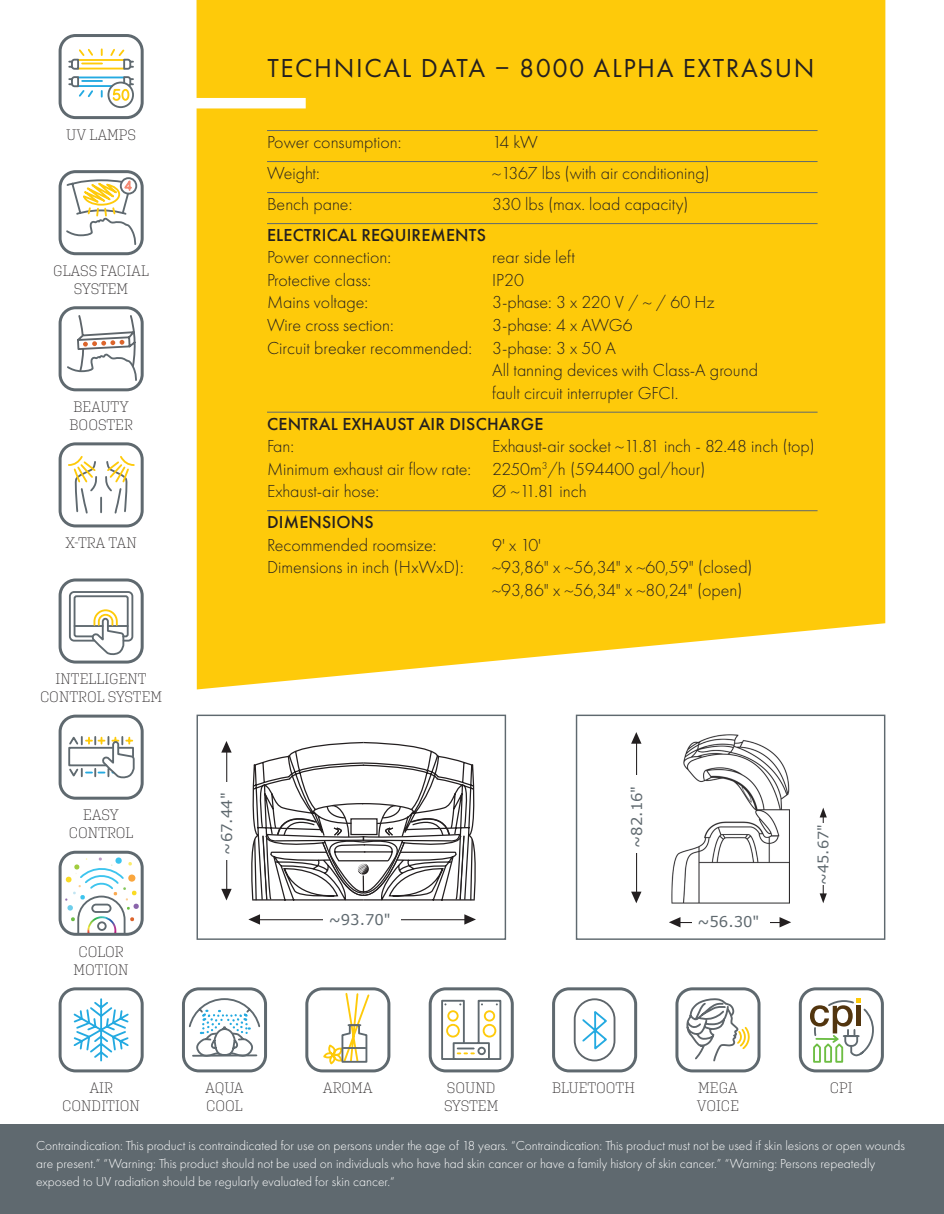
<style>
.page{position:relative;width:944px;height:1214px;background:#fff}
.page>*{position:absolute;margin:0;border:0;box-sizing:border-box;transform-origin:0 0}
.t1{font:27px "Futura PT";letter-spacing:.06em;color:#231f20}
.t2{font:300 18px/22.5px "Futura PT";color:#231f20}
.t3{font:500 18px "Futura PT";letter-spacing:.01em;color:#231f20}
.t4{font:200 15px/18px "Aglet Slab";color:#231f20;text-align:center}
.t5{font:14.85px "Verdana";color:#5f696f}
.t6{font:14.4px "Verdana";color:#5f696f}
.t7{font:300 13.5px/18px "Futura PT";color:#fff}
</style>
<div class="page">
<div style="left:0;top:1124px;width:944px;height:90px;background:#5f696f"></div>
<svg style="left:59px;top:170px;width:85px;height:85px"></svg>
<svg style="left:59px;top:442px;width:85px;height:85px"></svg>
<svg style="left:59px;top:34px;width:85px;height:85px"></svg>
<div style="left:107px;top:82px;width:27px;height:26px;border:2px solid #5f696f;border-radius:50%"></div>
<svg style="left:59px;top:714px;width:85px;height:85px"></svg>
<svg style="left:59px;top:306px;width:85px;height:85px"></svg>
<svg style="left:59px;top:987px;width:85px;height:85px"></svg>
<svg style="left:59px;top:850px;width:85px;height:85px"></svg>
<div style="left:97px;top:921px;width:10px;height:10px;border:2px solid #5f696f;border-radius:50%"></div>
<svg style="left:798px;top:987px;width:85px;height:85px"></svg>
<svg style="left:552px;top:987px;width:85px;height:85px"></svg>
<div style="left:573px;top:998px;width:42px;height:63px;border:2px solid #5e656a;border-radius:20px"></div>
<svg style="left:182px;top:987px;width:85px;height:85px"></svg>
<svg style="left:305px;top:987px;width:85px;height:85px"></svg>
<hr style="left:343px;top:1047px;width:22px;height:2px;background:#5f696f">
<svg style="left:428px;top:987px;width:86px;height:85px"></svg>
<svg style="left:675px;top:987px;width:85px;height:85px"></svg>
<svg style="left:59px;top:578px;width:85px;height:85px"></svg>
<div style="left:196px;top:0;width:690px;height:690px;background:#feca0a"></div>
<div style="left:179px;top:98px;width:127px;height:10px;background:#fff"></div>
<div style="left:196px;top:714px;width:310px;height:226px;border:1px solid #5f696f"></div>
<hr style="left:254px;top:919px;width:217px;height:1px;background:#231f20">
<svg style="left:248px;top:914px;width:12px;height:10px"></svg>
<svg style="left:464px;top:914px;width:12px;height:10px"></svg>
<hr style="left:226px;top:750px;width:1px;height:144px;background:#231f20">
<svg style="left:221px;top:888px;width:11px;height:12px"></svg>
<svg style="left:221px;top:741px;width:11px;height:11px"></svg>
<div style="left:323px;top:913px;width:77px;height:13px;background:#fff"></div>
<div style="left:221px;top:782px;width:13px;height:77px;background:#fff"></div>
<svg style="left:251px;top:741px;width:225px;height:159px"></svg>
<div style="left:350px;top:818px;width:27px;height:17px;border:1px solid #231f20"></div>
<div style="left:576px;top:714px;width:309px;height:226px;border:1px solid #5f696f"></div>
<hr style="left:822px;top:815px;width:1px;height:80px;background:#231f20">
<svg style="left:819px;top:893px;width:7px;height:10px"></svg>
<svg style="left:820px;top:807px;width:6px;height:10px"></svg>
<div style="left:817px;top:823px;width:11px;height:61px;background:#fff"></div>
<hr style="left:676px;top:922px;width:106px;height:1px;background:#231f20">
<svg style="left:669px;top:917px;width:11px;height:10px"></svg>
<svg style="left:779px;top:917px;width:12px;height:10px"></svg>
<hr style="left:636px;top:739px;width:1px;height:153px;background:#231f20">
<svg style="left:631px;top:891px;width:10px;height:12px"></svg>
<svg style="left:631px;top:732px;width:10px;height:11px"></svg>
<div style="left:630px;top:776px;width:13px;height:77px;background:#fff"></div>
<img style="left:671px;top:734px;width:118px;height:169px">
<div style="left:692px;top:915px;width:77px;height:13px;background:#fff"></div>
<hr style="left:267px;top:130px;width:550px;height:1px;background:#5f696f">
<hr style="left:267px;top:161px;width:550px;height:1px;background:#5f696f">
<hr style="left:267px;top:192px;width:550px;height:1px;background:#5f696f">
<hr style="left:267px;top:223px;width:550px;height:1px;background:#5f696f">
<hr style="left:267px;top:412px;width:550px;height:1px;background:#5f696f">
<hr style="left:267px;top:510px;width:550px;height:1px;background:#5f696f">
<p class="t4" style="left:66px;top:125px;width:72px">UV LAMPS</p>
<p class="t4" style="left:53px;top:261px;width:97px">GLASS FACIAL<br>SYSTEM</p>
<p class="t4" style="left:69px;top:397px;width:65px;text-align:left">BEAUTY<br>BOOSTER</p>
<p class="t4" style="left:66px;top:533px;width:73px">X-TRA TAN</p>
<p class="t4" style="left:40px;top:669px;width:124px">INTELLIGENT<br>CONTROL SYSTEM</p>
<p class="t4" style="left:69px;top:806px;width:66px">EASY<br>CONTROL</p>
<p class="t4" style="left:74px;top:942px;width:57px">COLOR<br>MOTION</p>
<p class="t4" style="left:62px;top:1078px;width:79px">AIR<br>CONDITION</p>
<h1 class="t1" style="left:267px;top:52px;width:548px">TECHNICAL DATA – 8000 ALPHA EXTRASUN</h1>
<p class="t2" style="left:267px;top:131px;width:136px">Power consumption:</p>
<p class="t2" style="left:492px;top:131px;width:47px">14 kW</p>
<p class="t2" style="left:267px;top:162px;width:54px">Weight:</p>
<p class="t2" style="left:492px;top:162px;width:219px">~1367 lbs (with air conditioning)</p>
<p class="t2" style="left:267px;top:193px;width:87px">Bench pane:</p>
<p class="t2" style="left:492px;top:193px;width:198px">330 lbs (max. load capacity)</p>
<p class="t3" style="left:267px;top:224px;width:220px">ELECTRICAL REQUIREMENTS</p>
<p class="t2" style="left:267px;top:246px;width:125px">Power connection:</p>
<p class="t2" style="left:492px;top:246px;width:84px">rear side left</p>
<p class="t2" style="left:267px;top:269px;width:106px">Protective class:</p>
<p class="t2" style="left:492px;top:269px;width:33px">IP20</p>
<p class="t2" style="left:267px;top:291px;width:103px">Mains voltage:</p>
<p class="t2" style="left:492px;top:291px;width:224px">3-phase: 3 x 220 V / ~ / 60 Hz</p>
<p class="t2" style="left:267px;top:314px;width:128px">Wire cross section:</p>
<p class="t2" style="left:492px;top:314px;width:142px">3-phase: 4 x AWG6</p>
<p class="t2" style="left:267px;top:336px;width:350px">Circuit breaker recommended: 3-phase: 3 x 50 A</p>
<p class="t2" style="left:492px;top:359px;width:267px">All tanning devices with Class-A ground</p>
<p class="t2" style="left:492px;top:381px;width:188px">fault circuit interrupter GFCI.</p>
<p class="t3" style="left:267px;top:413px;width:278px">CENTRAL EXHAUST AIR DISCHARGE</p>
<p class="t2" style="left:267px;top:435px;width:29px">Fan:</p>
<p class="t2" style="left:267px;top:435px;width:549px;text-indent:225px">Exhaust-air socket ~11.81 inch - 82.48 inch (top)<br>Minimum exhaust air flow rate: 2250m<sup>3</sup>/h (594400 gal/hour)<br>Exhaust-air hose:</p>
<p class="t2" style="left:492px;top:480px;width:96px">Ø ~11.81 inch</p>
<p class="t3" style="left:267px;top:511px;width:108px">DIMENSIONS</p>
<p class="t2" style="left:267px;top:533px;width:171px">Recommended roomsize:</p>
<p class="t2" style="left:492px;top:533px;width:51px">9' x 10'</p>
<p class="t2" style="left:267px;top:556px;width:198px">Dimensions in inch (HxWxD):</p>
<p class="t2" style="left:492px;top:556px;width:262px">~93,86" x ~56,34" x ~60,59" (closed) ~93,86" x ~56,34" x ~80,24" (open)</p>
<p class="t5" style="left:216px;top:854px;width:63px;rotate:-90deg">~67.44"</p>
<p class="t5" style="left:329px;top:909px;width:63px">~93.70"</p>
<p class="t5" style="left:626px;top:847px;width:63px;rotate:-90deg">~82.16"</p>
<p class="t5" style="left:697px;top:911px;width:63px">~56.30"</p>
<p class="t6" style="left:813px;top:884px;width:62px;rotate:-90deg">~45.67"</p>
<p class="t4" style="left:205px;top:1078px;width:40px">AQUA</p>
<p class="t4" style="left:323px;top:1078px;width:51px">AROMA</p>
<p class="t4" style="left:206px;top:1096px;width:38px">COOL</p>
<p class="t4" style="left:696px;top:1078px;width:44px;text-align:left">MEGA<br>VOICE</p>
<p class="t4" style="left:447px;top:1078px;width:50px">SOUND</p>
<p class="t4" style="left:552px;top:1078px;width:84px">BLUETOOTH</p>
<p class="t4" style="left:830px;top:1078px;width:24px">CPI</p>
<p class="t4" style="left:444px;top:1096px;width:56px">SYSTEM</p>
<p class="t7" style="left:36px;top:1136px;width:870px">Contraindication: This product is contraindicated for use on persons under the age of 18 years. “Contraindication: This product must not be used if skin lesions or open wounds are present.” “Warning: This product should not be used on individuals who have had skin cancer or have a family history of skin cancer.” “Warning: Persons repeatedly exposed to UV radiation should be regularly evaluated for skin cancer.“</p>
</div>
